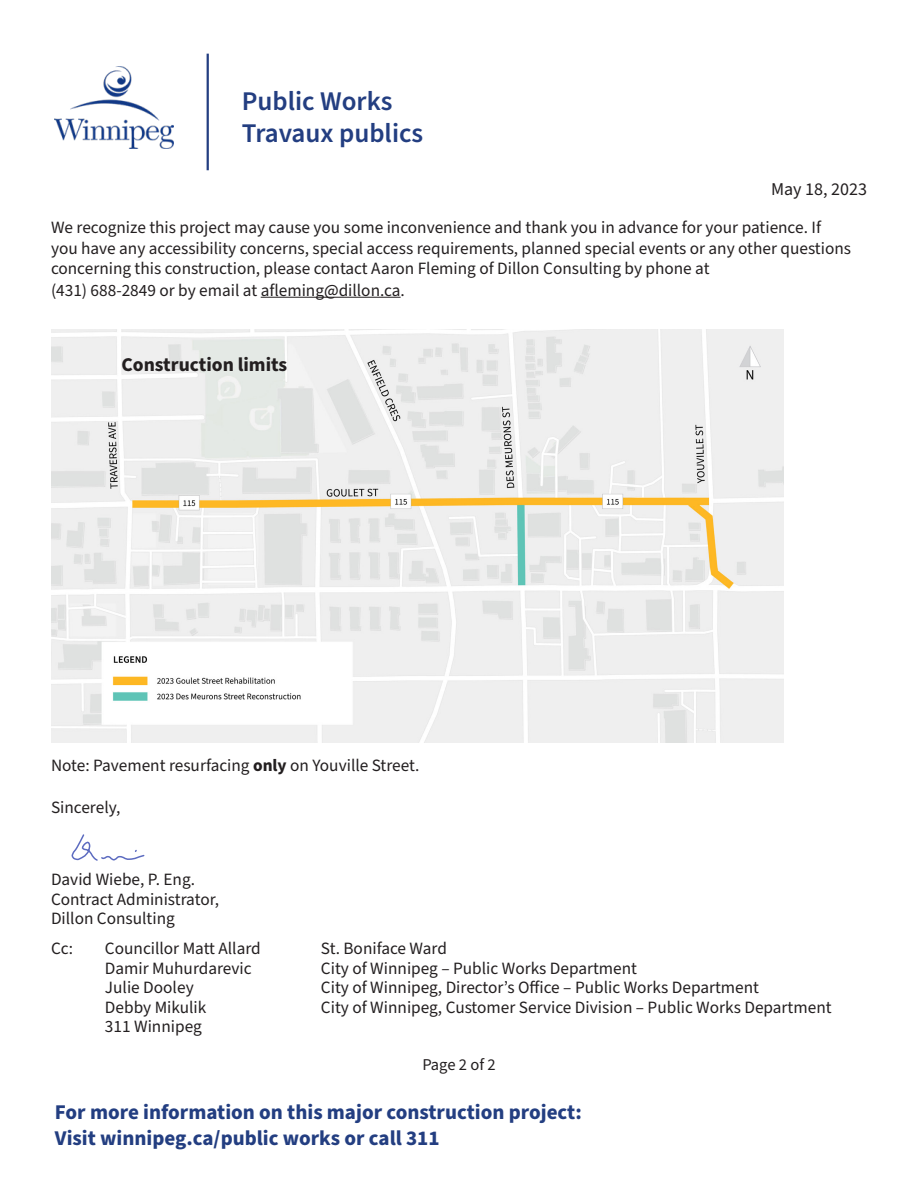
<style>
.page{position:relative;width:918px;height:1188px;background:#fff}
.page>*{position:absolute;margin:0;border:0;box-sizing:border-box;transform-origin:0 0}
.t1{font:600 27px/32.4px "Source Sans Pro";color:#233e81}
.t2{font:700 21px/25.2px "Source Sans Pro";color:#233e81}
.t3{font:700 19.5px "Source Sans Pro";color:#231f20}
.t4{font:18px "Source Sans Pro";color:#231f20}
.t5{font:17.25px/21px "Source Sans Pro";color:#231f20}
.t6{font:16.5px "Source Sans Pro";letter-spacing:-.005em;color:#231f20}
.s1{font-weight:700}
</style>
<div class="page">
<hr style="left:207px;top:54px;width:2px;height:116px;background:#233e81">
<img style="left:54px;top:66px;width:120px;height:83px">
<hr style="left:261px;top:297px;width:140px;height:1px;background:#231f20">
<img style="left:51px;top:329px;width:732px;height:414px">
<svg style="left:71px;top:834px;width:74px;height:27px"></svg>
<h1 class="t1" style="left:242px;top:85px;width:183px">Public Works<br>Travaux publics</h1>
<p class="t4" style="left:771px;top:177px;width:97px">May 18, 2023</p>
<p class="t5" style="left:51px;top:217px;width:802px">We recognize this project may cause you some inconvenience and thank you in advance for your patience. If you have any accessibility concerns, special access requirements, planned special events or any other questions concerning this construction, please contact Aaron Fleming of Dillon Consulting by phone at<br>(431) 688-2849 or by email at afleming@dillon.ca.</p>
<p class="t3" style="left:122px;top:351px;width:167px">Construction limits</p>
<p class="t5" style="left:51px;top:755px;width:370px">Note: Pavement resurfacing <span class="s1">only</span> on Youville Street.</p>
<p class="t5" style="left:51px;top:797px;width:71px">Sincerely,</p>
<p class="t5" style="left:51px;top:871px;width:170px;line-height:19.5px">David Wiebe, P. Eng.<br>Contract Administrator,<br>Dillon Consulting</p>
<p class="t5" style="left:51px;top:939px;width:24px">Cc:</p>
<p class="t5" style="left:105px;top:939px;width:157px">Councillor Matt Allard</p>
<p class="t5" style="left:321px;top:939px;width:127px">St. Boniface Ward</p>
<p class="t5" style="left:105px;top:958px;width:148px">Damir Muhurdarevic</p>
<p class="t5" style="left:321px;top:958px;width:318px">City of Winnipeg – Public Works Department</p>
<p class="t5" style="left:105px;top:978px;width:90px">Julie Dooley</p>
<p class="t5" style="left:321px;top:978px;width:440px">City of Winnipeg, Director’s Office – Public Works Department</p>
<p class="t5" style="left:105px;top:997px;width:103px">Debby Mikulik</p>
<p class="t5" style="left:321px;top:997px;width:512px">City of Winnipeg, Customer Service Division – Public Works Department</p>
<p class="t5" style="left:105px;top:1017px;width:98px">311 Winnipeg</p>
<p class="t6" style="left:422px;top:1054px;width:75px">Page 2 of 2</p>
<p class="t2" style="left:55px;top:1100px;width:528px">For more information on this major construction project:<br>Visit winnipeg.ca/public works or call 311</p>
</div>
